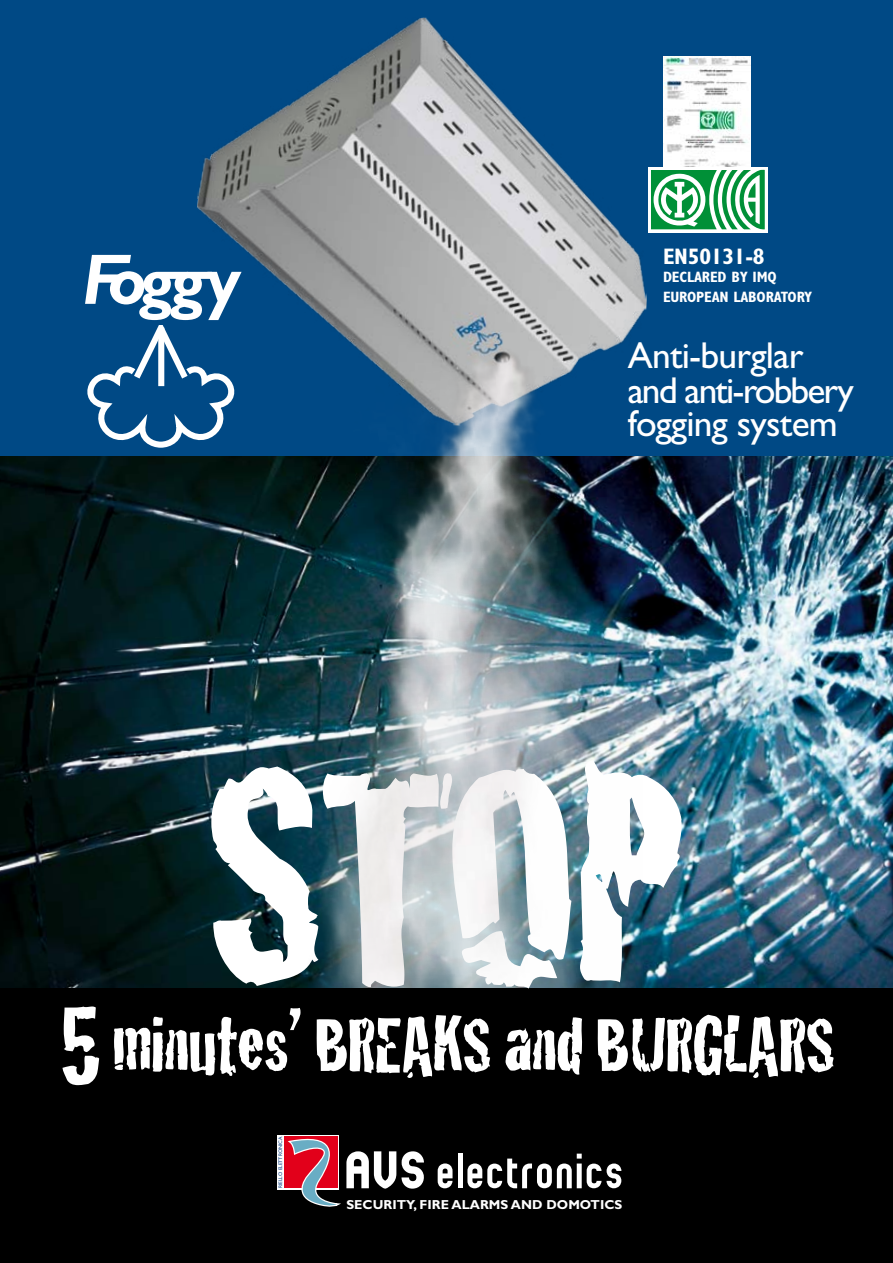
<style>
.page{position:relative;width:893px;height:1263px;background:#004985}
.page>*{position:absolute;margin:0;border:0;box-sizing:border-box;transform-origin:0 0}
.t1{font:81px "Cracked";letter-spacing:-.02em;color:#fff}
.t2{font:37.5px/33.8px "Gill Sans";letter-spacing:-.02em;color:#fff}
.t3{font:700 condensed 22.5px "Gill Sans";letter-spacing:-.01em;color:#fff}
.t4{font:700 condensed 15px/19.5px "Gill Sans";letter-spacing:-.01em;color:#fff}
.t5{font:700 13.05px "Gill Sans";letter-spacing:.005em;color:#fff}
.t6{font:5.25px "Gill Sans";color:#144489}
.s1{font-size:117px}
</style>
<div class="page">
<div style="left:0;top:456px;width:893px;height:807px;background:#000"></div>
<img style="left:0;top:456px;width:893px;height:532px">
<img style="left:197px;top:17px;width:450px;height:335px">
<div style="left:277px;top:1135px;width:62px;height:55px;background:#fff"></div>
<svg style="left:284px;top:1136px;width:55px;height:71px"></svg>
<svg style="left:346px;top:1151px;width:50px;height:38px"></svg>
<svg style="left:402px;top:1151px;width:22px;height:38px"></svg>
<svg style="left:438px;top:1163px;width:15px;height:25px"></svg>
<hr style="left:458px;top:1153px;width:4px;height:35px;background:#fff">
<svg style="left:467px;top:1153px;width:154px;height:35px"></svg>
<svg style="left:85px;top:255px;width:160px;height:193px"></svg>
<img style="left:211px;top:760px;width:471px;height:229px">
<img style="left:273px;top:352px;width:370px;height:636px">
<img style="left:663px;top:57px;width:87px;height:110px">
<div style="left:648px;top:167px;width:120px;height:66px;background:#fff"></div>
<svg style="left:651px;top:170px;width:114px;height:60px"></svg>
<p class="t3" style="left:663px;top:243px;width:103px">EN50131-8</p>
<p class="t4" style="left:663px;top:267px;width:151px">DECLARED BY IMQ<br>EUROPEAN LABORATORY</p>
<p class="t2" style="left:628px;top:339px;width:228px">Anti-burglar and anti-robbery fogging system</p>
<h1 class="t1" style="left:59px;top:980px;width:778px"><span class="s1">5</span>minutes’ BREAKS and BURGLARS</h1>
<p class="t6" style="left:277px;top:1188px;width:53px;rotate:-90deg">RIELLO ELETTRONICA</p>
<p class="t5" style="left:346px;top:1197px;width:278px">SECURITY, FIRE ALARMS AND DOMOTICS</p>
</div>
